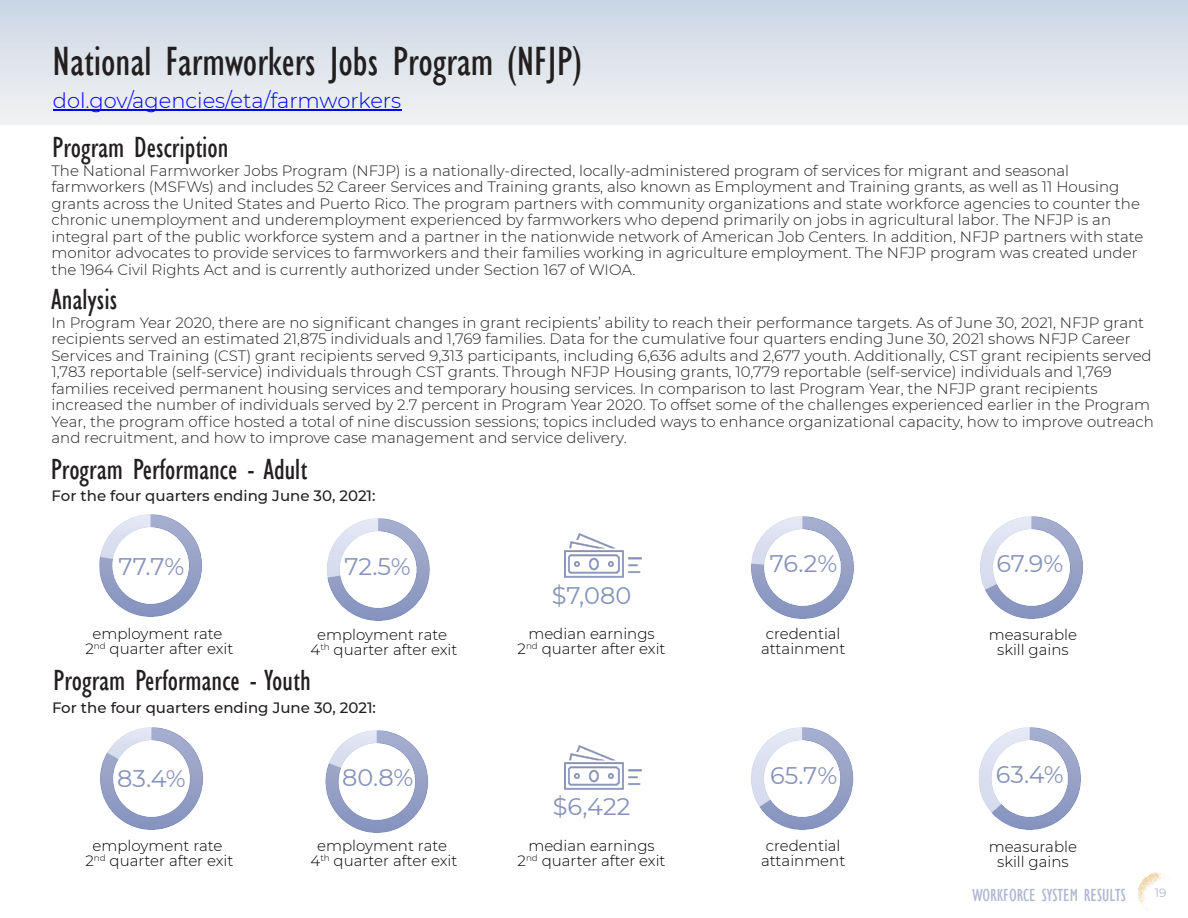
<style>
.page{position:relative;width:1188px;height:918px;background:#fff}
.page>*{position:absolute;margin:0;border:0;box-sizing:border-box;transform-origin:0 0}
.t1{font:condensed 42px "Gill Sans";color:#231f20}
.t2{font:condensed 30px "Gill Sans";color:#231f20}
.t3{font:24px "Montserrat";color:#8491bb}
.t4{font:300 21px "Montserrat";color:#00f}
.t5{font:condensed 18px "Gill Sans";color:rgb(132 145 187/.67)}
.t6{font:300 15px/16.5px "Montserrat";color:#231f20}
.t7{font:300 15px/15px "Montserrat";color:#000;text-align:center}
.t8{font:500 15px "Montserrat";color:#231f20}
.t9{font:12px "Montserrat";color:rgb(132 145 187/.67)}
</style>
<div class="page">
<img style="left:978px;top:727px;width:103px;height:103px">
<img style="left:751px;top:727px;width:103px;height:103px">
<img style="left:325px;top:730px;width:104px;height:103px">
<img style="left:100px;top:727px;width:103px;height:103px">
<img style="left:980px;top:516px;width:103px;height:103px">
<img style="left:751px;top:516px;width:103px;height:103px">
<img style="left:327px;top:518px;width:103px;height:103px">
<img style="left:99px;top:514px;width:103px;height:103px">
<img style="left:1137px;top:872px;width:32px;height:38px">
<img style="left:0;top:0;width:1188px;height:124px">
<hr style="left:53px;top:109px;width:348px;height:1px;background:#00f">
<img style="left:564px;top:534px;width:78px;height:44px">
<img style="left:564px;top:745px;width:78px;height:44px">
<h1 class="t1" style="left:53px;top:46px;width:531px">National Farmworkers Jobs Program (NFJP)</h1>
<h3 class="t4" style="left:53px;top:87px;width:350px">dol.gov/agencies/eta/farmworkers</h3>
<h2 class="t2" style="left:52px;top:137px;width:178px">Program Description</h2>
<p class="t6" style="left:51px;top:162px;width:1094px">The National Farmworker Jobs Program (NFJP) is a nationally-directed, locally-administered program of services for migrant and seasonal farmworkers (MSFWs) and includes 52 Career Services and Training grants, also known as Employment and Training grants, as well as 11 Housing grants across the United States and Puerto Rico. The program partners with community organizations and state workforce agencies to counter the chronic unemployment and underemployment experienced by farmworkers who depend primarily on jobs in agricultural labor. The NFJP is an integral part of the public workforce system and a partner in the nationwide network of American Job Centers. In addition, NFJP partners with state monitor advocates to provide services to farmworkers and their families working in agriculture employment. The NFJP program was created under the 1964 Civil Rights Act and is currently authorized under Section 167 of WIOA.</p>
<p class="t6" style="left:51px;top:314px;width:1104px">In Program Year 2020, there are no significant changes in grant recipients’ ability to reach their performance targets. As of June 30, 2021, NFJP grant recipients served an estimated 21,875 individuals and 1,769 families. Data for the cumulative four quarters ending June 30, 2021 shows NFJP Career Services and Training (CST) grant recipients served 9,313 participants, including 6,636 adults and 2,677 youth. Additionally, CST grant recipients served 1,783 reportable (self-service) individuals through CST grants. Through NFJP Housing grants, 10,779 reportable (self-service) individuals and 1,769 families received permanent housing services and temporary housing services. In comparison to last Program Year, the NFJP grant recipients increased the number of individuals served by 2.7 percent in Program Year 2020. To offset some of the challenges experienced earlier in the Program Year, the program office hosted a total of nine discussion sessions; topics included ways to enhance organizational capacity, how to improve outreach and recruitment, and how to improve case management and service delivery.</p>
<h2 class="t2" style="left:51px;top:459px;width:258px">Program Performance - Adult</h2>
<h2 class="t2" style="left:51px;top:288px;width:67px">Analysis</h2>
<p class="t8" style="left:52px;top:486px;width:325px">For the four quarters ending June 30, 2021:</p>
<h3 class="t3" style="left:119px;top:552px;width:67px">77.7%</h3>
<p class="t7" style="left:85px;top:626px;width:150px">employment rate<br>2<sup>nd</sup> quarter after exit</p>
<h3 class="t3" style="left:345px;top:552px;width:68px">72.5%</h3>
<h3 class="t3" style="left:552px;top:581px;width:81px">$7,080</h3>
<p class="t7" style="left:311px;top:627px;width:148px">employment rate<br>4<sup>th</sup> quarter after exit</p>
<p class="t7" style="left:518px;top:626px;width:150px">median earnings<br>2<sup>nd</sup> quarter after exit</p>
<h2 class="t2" style="left:53px;top:669px;width:259px">Program Performance - Youth</h2>
<p class="t8" style="left:52px;top:698px;width:325px">For the four quarters ending June 30, 2021:</p>
<h3 class="t3" style="left:117px;top:763px;width:70px">83.4%</h3>
<p class="t7" style="left:85px;top:838px;width:150px">employment rate<br>2<sup>nd</sup> quarter after exit</p>
<h3 class="t3" style="left:342px;top:763px;width:73px">80.8%</h3>
<h3 class="t3" style="left:553px;top:792px;width:79px">$6,422</h3>
<p class="t7" style="left:311px;top:838px;width:148px">employment rate<br>4<sup>th</sup> quarter after exit</p>
<p class="t7" style="left:518px;top:838px;width:150px">median earnings<br>2<sup>nd</sup> quarter after exit</p>
<h3 class="t3" style="left:770px;top:549px;width:69px">76.2%</h3>
<p class="t7" style="left:761px;top:626px;width:86px">credential attainment</p>
<h3 class="t3" style="left:770px;top:761px;width:69px">65.7%</h3>
<p class="t7" style="left:761px;top:838px;width:86px">credential attainment</p>
<h3 class="t3" style="left:996px;top:549px;width:68px">67.9%</h3>
<p class="t7" style="left:989px;top:627px;width:90px">measurable skill gains</p>
<h3 class="t3" style="left:996px;top:760px;width:69px">63.4%</h3>
<p class="t7" style="left:989px;top:839px;width:90px">measurable skill gains</p>
<p class="t5" style="left:972px;top:888px;width:155px">WORKFORCE SYSTEM RESULTS</p>
<p class="t9" style="left:1155px;top:886px;width:13px">19</p>
</div>
